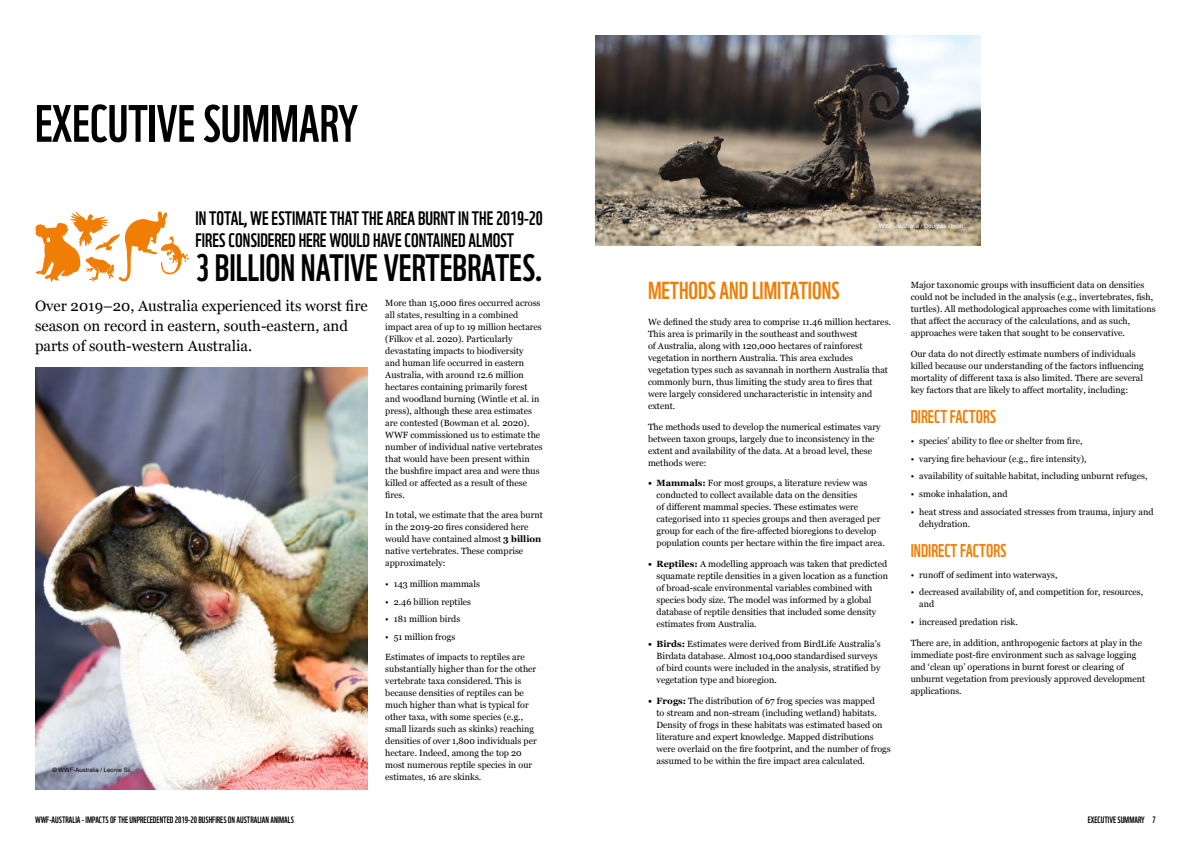
<style>
.page{position:relative;width:1191px;height:842px;background:#fff}
.page>*{position:absolute;margin:0;border:0;box-sizing:border-box;transform-origin:0 0}
.t1{font:51px "WWF";color:#000001}
.t2{font:37.1px "WWF";color:#000001}
.t3{font:24px "WWF";color:#f07e05}
.t4{font:19px/22px "WWF";color:#000001}
.t5{font:18px "WWF";color:#f07e05}
.t6{font:15px/20px "Georgia";color:#000001}
.t7{font:9px/12px "Georgia";color:#000001}
.t8{font:9px "WWF";color:#000001}
.t9{font:6px "Arial";color:#fff}
.t10{font:6px "Arial";color:#000001}
.s1{font-weight:700}
</style>
<div class="page">
<img style="left:35px;top:368px;width:333px;height:421px">
<img style="left:595px;top:35px;width:385px;height:210px">
<svg style="left:35px;top:211px;width:154px;height:71px"></svg>
<h1 class="t1" style="left:35px;top:84px;width:325px">EXECUTIVE SUMMARY</h1>
<h3 class="t4" style="left:195px;top:205px;width:349px">IN TOTAL, WE ESTIMATE THAT THE AREA BURNT IN THE 2019-20<br>FIRES CONSIDERED HERE WOULD HAVE CONTAINED ALMOST</h3>
<h2 class="t2" style="left:195px;top:239px;width:349px">3 BILLION NATIVE VERTEBRATES.</h2>
<h3 class="t6" style="left:35px;top:295px;width:334px">Over 2019–20, Australia experienced its worst fire season on record in eastern, south-eastern, and parts of south-western Australia.</h3>
<p class="t10" style="left:53px;top:766px;width:79px">© WWF-Australia / Leonie Sii</p>
<p class="t7" style="left:385px;top:297px;width:159px">More than 15,000 fires occurred across all states, resulting in a combined impact area of up to 19 million hectares (Filkov et al. 2020). Particularly devastating impacts to biodiversity<br>and human life occurred in eastern Australia, with around 12.6 million hectares containing primarily forest and woodland burning (Wintle et al. in press), although these area estimates are contested (Bowman et al. 2020).<br>WWF commissioned us to estimate the number of individual native vertebrates that would have been present within the bushfire impact area and were thus killed or affected as a result of these fires.</p>
<p class="t7" style="left:385px;top:509px;width:159px">In total, we estimate that the area burnt in the 2019-20 fires considered here would have contained almost <span class="s1">3 billion </span>native vertebrates. These comprise approximately:</p>
<p class="t7" style="left:385px;top:578px;width:96px">• 143 million mammals</p>
<p class="t7" style="left:385px;top:595px;width:87px">• 2.46 billion reptiles</p>
<p class="t7" style="left:385px;top:613px;width:76px">• 181 million birds</p>
<p class="t7" style="left:385px;top:631px;width:71px">• 51 million frogs</p>
<p class="t7" style="left:385px;top:651px;width:153px">Estimates of impacts to reptiles are substantially higher than for the other vertebrate taxa considered. This is because densities of reptiles can be much higher than what is typical for other taxa, with some species (e.g., small lizards such as skinks) reaching densities of over 1,800 individuals per hectare. Indeed, among the top 20 most numerous reptile species in our estimates, 16 are skinks.</p>
<p class="t9" style="left:872px;top:222px;width:92px">© WWF-Australia / Douglas Thron</p>
<h3 class="t3" style="left:648px;top:272px;width:193px">METHODS AND LIMITATIONS</h3>
<p class="t7" style="left:648px;top:316px;width:244px">We defined the study area to comprise 11.46 million hectares.<br>This area is primarily in the southeast and southwest<br>of Australia, along with 120,000 hectares of rainforest vegetation in northern Australia. This area excludes vegetation types such as savannah in northern Australia that commonly burn, thus limiting the study area to fires that were largely considered uncharacteristic in intensity and extent.</p>
<p class="t7" style="left:648px;top:420px;width:234px">The methods used to develop the numerical estimates vary between taxon groups, largely due to inconsistency in the extent and availability of the data. At a broad level, these methods were:</p>
<p class="t7" style="left:656px;top:477px;width:230px;text-indent:-9px"><span class="s1">• Mammals:</span> For most groups, a literature review was conducted to collect available data on the densities<br>of different mammal species. These estimates were categorised into 11 species groups and then averaged per group for each of the fire-affected bioregions to develop population counts per hectare within the fire impact area.</p>
<p class="t7" style="left:656px;top:557px;width:233px;text-indent:-9px"><span class="s1">• Reptiles:</span> A modelling approach was taken that predicted squamate reptile densities in a given location as a function of broad-scale environmental variables combined with species body size. The model was informed by a global database of reptile densities that included some density estimates from Australia.</p>
<p class="t7" style="left:656px;top:638px;width:225px;text-indent:-9px"><span class="s1">• Birds:</span> Estimates were derived from BirdLife Australia’s Birdata database. Almost 104,000 standardised surveys of bird counts were included in the analysis, stratified by vegetation type and bioregion.</p>
<p class="t7" style="left:656px;top:694px;width:236px;text-indent:-9px"><span class="s1">• Frogs:</span> The distribution of 67 frog species was mapped<br>to stream and non-stream (including wetland) habitats.<br>Density of frogs in these habitats was estimated based on literature and expert knowledge. Mapped distributions were overlaid on the fire footprint, and the number of frogs assumed to be within the fire impact area calculated.</p>
<p class="t7" style="left:910px;top:279px;width:246px">Major taxonomic groups with insufficient data on densities could not be included in the analysis (e.g., invertebrates, fish, turtles). All methodological approaches come with limitations that affect the accuracy of the calculations, and as such, approaches were taken that sought to be conservative.</p>
<p class="t7" style="left:910px;top:348px;width:234px">Our data do not directly estimate numbers of individuals killed because our understanding of the factors influencing mortality of different taxa is also limited. There are several key factors that are likely to affect mortality, including:</p>
<h3 class="t5" style="left:910px;top:403px;width:87px">DIRECT FACTORS</h3>
<p class="t7" style="left:910px;top:435px;width:173px">• species’ ability to flee or shelter from fire,</p>
<p class="t7" style="left:910px;top:452px;width:177px">• varying fire behaviour (e.g., fire intensity),</p>
<p class="t7" style="left:910px;top:470px;width:238px">• availability of suitable habitat, including unburnt refuges,</p>
<p class="t7" style="left:910px;top:488px;width:98px">• smoke inhalation, and</p>
<p class="t7" style="left:919px;top:505px;width:236px;text-indent:-9px">• heat stress and associated stresses from trauma, injury and dehydration.</p>
<h3 class="t5" style="left:910px;top:537px;width:97px">INDIRECT FACTORS</h3>
<p class="t7" style="left:910px;top:569px;width:148px">• runoff of sediment into waterways,</p>
<p class="t7" style="left:919px;top:586px;width:225px;text-indent:-9px">• decreased availability of, and competition for, resources, and</p>
<p class="t7" style="left:910px;top:616px;width:109px">• increased predation risk.</p>
<p class="t7" style="left:910px;top:636px;width:236px">There are, in addition, anthropogenic factors at play in the immediate post-fire environment such as salvage logging and ‘clean up’ operations in burnt forest or clearing of unburnt vegetation from previously approved development applications.</p>
<p class="t8" style="left:35px;top:813px;width:260px">WWF-AUSTRALIA - IMPACTS OF THE UNPRECEDENTED 2019-20 BUSHFIRES ON AUSTRALIAN ANIMALS</p>
<p class="t8" style="left:1087px;top:813px;width:70px">EXECUTIVE SUMMARY 7</p>
</div>
